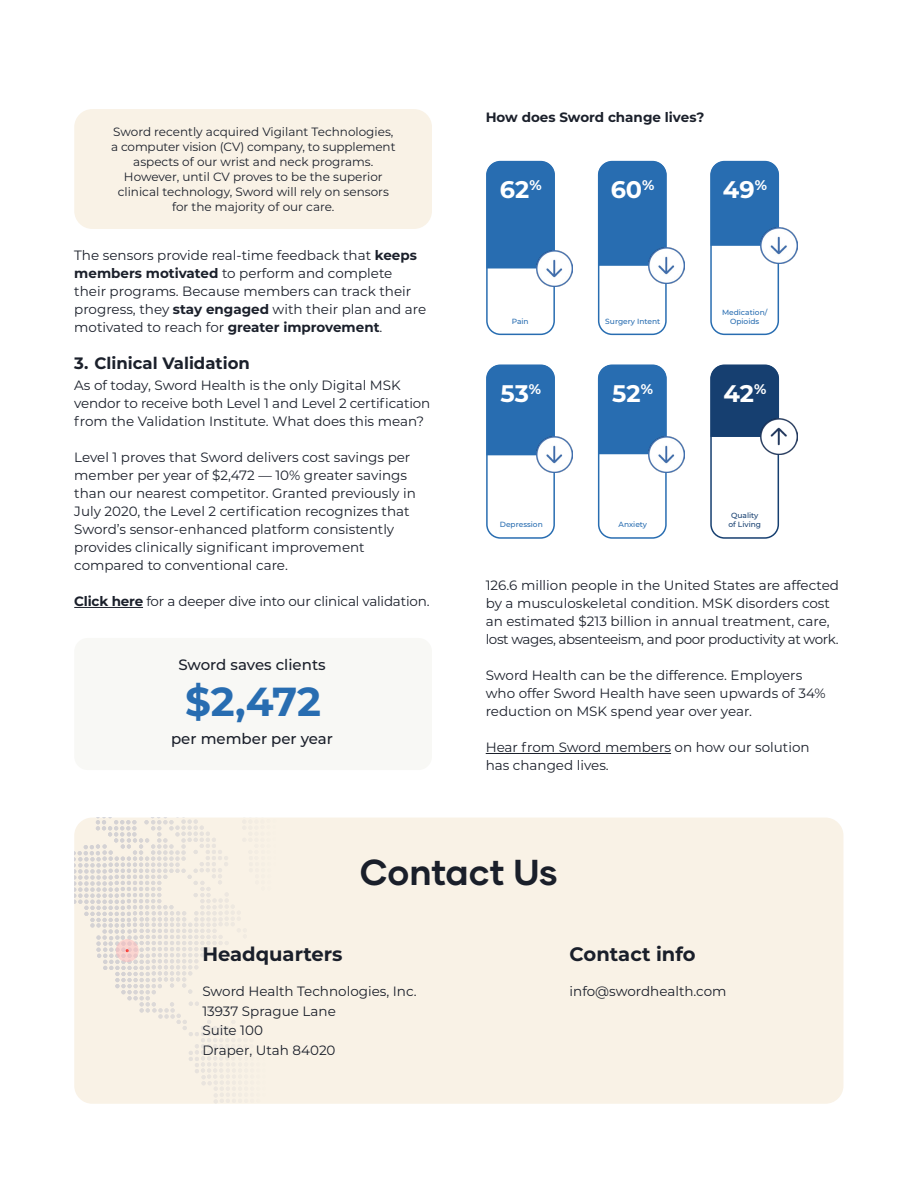
<style>
.page{position:relative;width:918px;height:1188px;background:#fff}
.page>*{position:absolute;margin:0;border:0;box-sizing:border-box;transform-origin:0 0}
.Body_Copy{font:700 40.5px "Montserrat";color:#286db1}
.Body_Copy-2{font:700 36px "Gilmer";color:#1a1f2a}
.Body_Copy-3{font:700 24px "Montserrat";letter-spacing:-.005em;color:#fff}
.Body_Copy-4{font:700 19.5px "Montserrat";color:#1a1f2a}
.t1{font:700 16.5px "Montserrat";color:#1b202b}
.Body_Copy-5{font:500 15px "Montserrat";color:#1a1f2a}
.Body_Copy-6{font:13.5px/18px "Montserrat";color:#1b202b}
.Body_Copy-7{font:13.5px/19.5px "Montserrat";color:#1a1f2a}
.Body_Copy-8{font:700 13.5px "Montserrat";color:#1b202b}
.Body_Copy-9{font:12px/15px "Montserrat";color:#1a1f2a;text-align:center}
.Body_Copy-10{font:500 7.5px "Montserrat";color:#286db1}
.Body_Copy-11{font:500 7.5px "Montserrat";color:#163f70}
.s1{font-weight:700}
</style>
<div class="page">
<hr style="left:74px;top:607px;width:69px;height:1px;background:#1b202b">
<hr style="left:486px;top:753px;width:185px;height:1px;background:#1b202b">
<div style="left:74px;top:109px;width:358px;height:120px;background:#f9f2e6;border-radius:18px"></div>
<div style="left:74px;top:818px;width:769px;height:286px;background:#f9f2e6;border-radius:18px"></div>
<svg style="left:74px;top:818px;width:160px;height:286px"></svg>
<div style="left:486px;top:161px;width:69px;height:174px;border:2px solid #286db1;border-radius:14px"></div>
<div style="left:486px;top:364px;width:69px;height:175px;border:2px solid #286db1;border-radius:14px"></div>
<div style="left:598px;top:161px;width:69px;height:174px;border:2px solid #286db1;border-radius:14px"></div>
<div style="left:598px;top:364px;width:69px;height:175px;border:2px solid #286db1;border-radius:14px"></div>
<div style="left:710px;top:161px;width:69px;height:174px;border:2px solid #286db1;border-radius:14px"></div>
<div style="left:710px;top:364px;width:69px;height:175px;border:2px solid #163f70;border-radius:14px"></div>
<div style="left:486px;top:161px;width:69px;height:107px;background:#286db1"></div>
<div style="left:486px;top:365px;width:69px;height:90px;background:#286db1"></div>
<div style="left:598px;top:161px;width:68px;height:105px;background:#286db1"></div>
<div style="left:598px;top:365px;width:68px;height:89px;background:#286db1"></div>
<div style="left:711px;top:161px;width:68px;height:85px;background:#286db1"></div>
<div style="left:711px;top:365px;width:68px;height:72px;background:#163f70"></div>
<img style="left:537px;top:250px;width:36px;height:36px">
<img style="left:648px;top:248px;width:36px;height:36px">
<img style="left:761px;top:227px;width:36px;height:37px">
<img style="left:761px;top:418px;width:36px;height:37px">
<img style="left:648px;top:436px;width:36px;height:37px">
<img style="left:537px;top:437px;width:36px;height:36px">
<div style="left:74px;top:638px;width:358px;height:132px;background:#f8f8f5;border-radius:14px"></div>
<p class="Body_Copy-9" style="left:111px;top:124px;width:286px">Sword recently acquired Vigilant Technologies, a computer vision (CV) company, to supplement aspects of our wrist and neck programs.<br>However, until CV proves to be the superior clinical technology, Sword will rely on sensors for the majority of our care.</p>
<p class="Body_Copy-6" style="left:74px;top:245px;width:354px">The sensors provide real-time feedback that <span class="s1">keeps members motivated</span> to perform and complete their programs. Because members can track their progress, they <span class="s1">stay engaged</span> with their plan and are motivated to reach for <span class="s1">greater improvement</span>.</p>
<p class="t1" style="left:74px;top:351px;width:177px">3. Clinical Validation</p>
<p class="Body_Copy-6" style="left:74px;top:376px;width:358px">As of today, Sword Health is the only Digital MSK vendor to receive both Level 1 and Level 2 certification from the Validation Institute. What does this mean?</p>
<p class="Body_Copy-6" style="left:74px;top:448px;width:343px">Level 1 proves that Sword delivers cost savings per member per year of $2,472 — 10% greater savings than our nearest competitor. Granted previously in July 2020, the Level 2 certification recognizes that Sword’s sensor-enhanced platform consistently provides clinically significant improvement compared to conventional care.</p>
<p class="Body_Copy-6" style="left:74px;top:592px;width:357px"><span class="s1">Click here</span> for a deeper dive into our clinical validation.</p>
<p class="Body_Copy-5" style="left:178px;top:654px;width:149px">Sword saves clients</p>
<p class="Body_Copy" style="left:185px;top:673px;width:137px">$2,472</p>
<p class="Body_Copy-5" style="left:171px;top:728px;width:163px">per member per year</p>
<p class="Body_Copy-8" style="left:486px;top:108px;width:220px">How does Sword change lives?</p>
<p class="Body_Copy-3" style="left:500px;top:172px;width:43px">62<sup>%</sup></p>
<p class="Body_Copy-3" style="left:611px;top:172px;width:45px">60<sup>%</sup></p>
<p class="Body_Copy-3" style="left:723px;top:172px;width:45px">49<sup>%</sup></p>
<p class="Body_Copy-10" style="left:722px;top:307px;width:47px">Medication/</p>
<p class="Body_Copy-10" style="left:512px;top:316px;width:18px">Pain</p>
<p class="Body_Copy-10" style="left:605px;top:316px;width:57px">Surgery Intent</p>
<p class="Body_Copy-10" style="left:730px;top:316px;width:31px">Opioids</p>
<p class="Body_Copy-3" style="left:501px;top:376px;width:42px">53<sup>%</sup></p>
<p class="Body_Copy-3" style="left:612px;top:376px;width:42px">52<sup>%</sup></p>
<p class="Body_Copy-3" style="left:723px;top:376px;width:45px">42<sup>%</sup></p>
<p class="Body_Copy-11" style="left:731px;top:510px;width:29px">Quality</p>
<p class="Body_Copy-10" style="left:500px;top:519px;width:44px">Depression</p>
<p class="Body_Copy-10" style="left:619px;top:519px;width:30px">Anxiety</p>
<p class="Body_Copy-11" style="left:729px;top:519px;width:34px">of Living</p>
<p class="Body_Copy-6" style="left:486px;top:576px;width:355px">126.6 million people in the United States are affected by a musculoskeletal condition. MSK disorders cost an estimated $213 billion in annual treatment, care, lost wages, absenteeism, and poor productivity at work.</p>
<p class="Body_Copy-6" style="left:486px;top:666px;width:342px">Sword Health can be the difference. Employers who offer Sword Health have seen upwards of 34% reduction on MSK spend year over year.</p>
<p class="Body_Copy-6" style="left:486px;top:738px;width:325px">Hear from Sword members on how our solution has changed lives.</p>
<p class="Body_Copy-2" style="left:360px;top:850px;width:200px">Contact Us</p>
<p class="Body_Copy-4" style="left:202px;top:940px;width:142px">Headquarters</p>
<p class="Body_Copy-7" style="left:202px;top:981px;width:216px">Sword Health Technologies, Inc.</p>
<p class="Body_Copy-7" style="left:202px;top:1001px;width:135px">13937 Sprague Lane<br>Suite 100<br>Draper, Utah 84020</p>
<p class="Body_Copy-4" style="left:570px;top:940px;width:128px">Contact info</p>
<p class="Body_Copy-7" style="left:570px;top:981px;width:158px">info@swordhealth.com</p>
</div>
